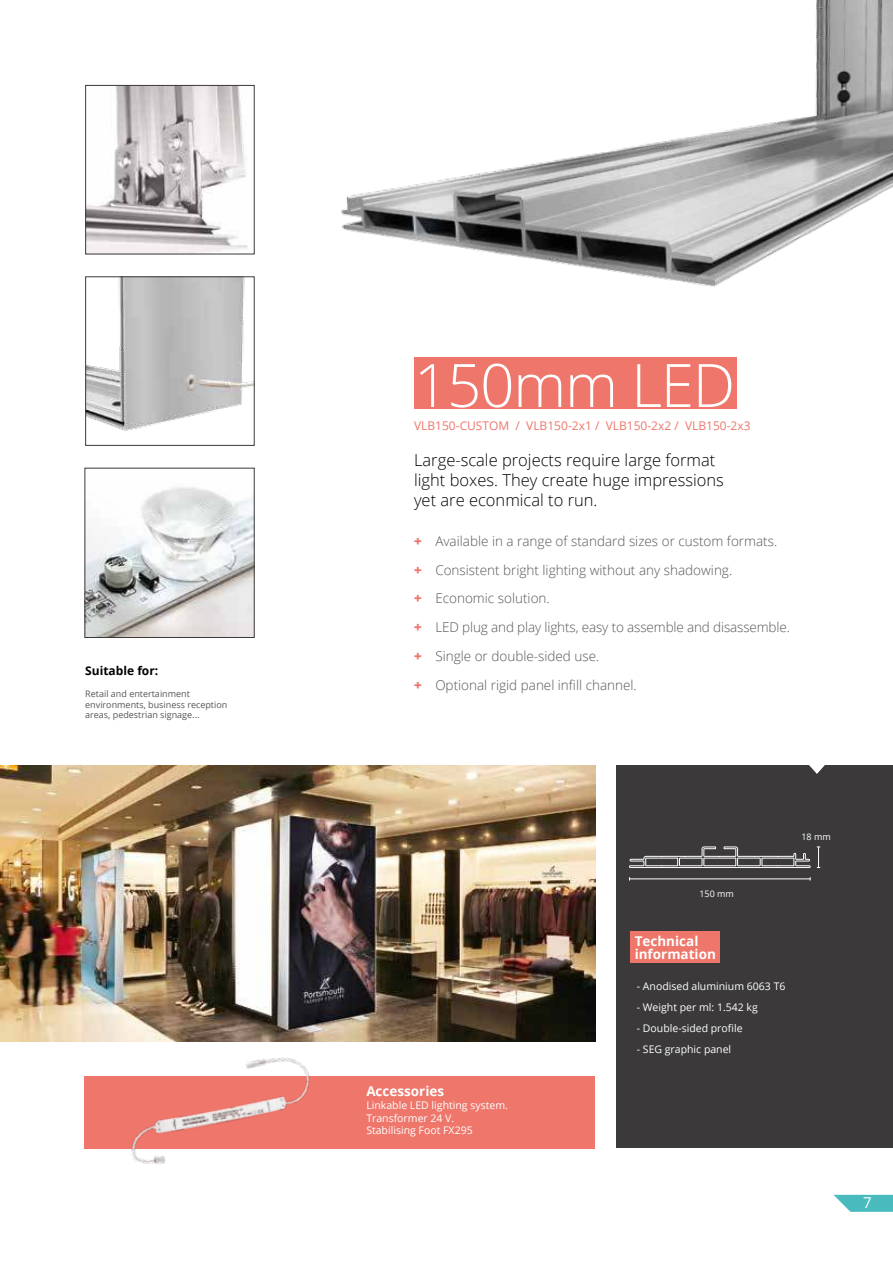
<style>
.page{position:relative;width:893px;height:1263px;background:#fff}
.page>*{position:absolute;margin:0;border:0;box-sizing:border-box;transform-origin:0 0}
.t1{font:300 60px "Open Sans";letter-spacing:-.02em;color:#fff}
.t2{font:300 16.5px/19.8px "Open Sans";color:#000}
.t3{font:15px "Open Sans";color:#fff}
.t4{font:300 13.5px/29px "Open Sans";color:#575656}
.t5{font:700 13.5px/13.5px "Open Sans";color:#fff}
.t6{font:12px "Open Sans";color:#ee766b}
.t7{font:700 12px "Open Sans";color:#000}
.t8{font:10.5px/12.6px "Open Sans";color:#fff}
.t9{font:9px/10.8px "Open Sans";color:#575656}
.t10{font:9px "Open Sans";color:#fff}
.s1{font-weight:800;color:#ee766b}
</style>
<div class="page">
<svg style="left:833px;top:1195px;width:60px;height:17px"></svg>
<div style="left:616px;top:765px;width:277px;height:383px;background:#3b3939"></div>
<div style="left:84px;top:1076px;width:511px;height:72px;background:#ee766b"></div>
<div style="left:630px;top:931px;width:90px;height:32px;background:#ee766b"></div>
<div style="left:414px;top:357px;width:322px;height:52px;background:#ee766b"></div>
<svg style="left:809px;top:765px;width:16px;height:9px"></svg>
<img style="left:87px;top:87px;width:161px;height:165px">
<div style="left:85px;top:85px;width:170px;height:169px;border:1px solid #3b3939"></div>
<img style="left:87px;top:278px;width:166px;height:153px">
<div style="left:85px;top:276px;width:170px;height:170px;border:1px solid #3b3939"></div>
<img style="left:0;top:765px;width:595px;height:277px">
<img style="left:87px;top:487px;width:166px;height:149px">
<div style="left:85px;top:468px;width:170px;height:170px;border:1px solid #3b3939"></div>
<img style="left:341px;top:0;width:552px;height:287px">
<hr style="left:629px;top:878px;width:181px;height:1px;background:#fff">
<svg style="left:817px;top:846px;width:3px;height:22px"></svg>
<svg style="left:629px;top:846px;width:182px;height:22px"></svg>
<img style="left:111px;top:1038px;width:217px;height:127px">
<p class="t7" style="left:85px;top:662px;width:75px">Suitable for:</p>
<p class="t9" style="left:85px;top:689px;width:144px">Retail and entertainment environments, business reception areas, pedestrian signage...</p>
<h1 class="t1" style="left:414px;top:361px;width:322px">150mm LED</h1>
<p class="t6" style="left:414px;top:420px;width:338px">VLB150-CUSTOM / VLB150-2x1 / VLB150-2x2 / VLB150-2x3</p>
<p class="t2" style="left:414px;top:450px;width:311px">Large-scale projects require large format light boxes. They create huge impressions yet are econmical to run.</p>
<p class="t4" style="left:414px;top:527px;width:377px"><span class="s1">+</span> Available in a range of standard sizes or custom formats.<br><span class="s1">+</span> Consistent bright lighting without any shadowing.<br><span class="s1">+</span> Economic solution.<br><span class="s1">+</span> LED plug and play lights, easy to assemble and disassemble. <span class="s1">+</span> Single or double-sided use.<br><span class="s1">+</span> Optional rigid panel infill channel.</p>
<p class="t5" style="left:366px;top:1084px;width:79px">Accessories</p>
<p class="t8" style="left:366px;top:1100px;width:143px">Linkable LED lighting system.<br>Transformer 24 V.<br>Stabilising Foot FX295</p>
<p class="t10" style="left:801px;top:833px;width:31px">18 mm</p>
<p class="t10" style="left:699px;top:890px;width:36px">150 mm</p>
<p class="t5" style="left:635px;top:934px;width:83px">Technical information</p>
<p class="t8" style="left:637px;top:981px;width:150px">- Anodised aluminium 6063 T6</p>
<p class="t8" style="left:637px;top:1002px;width:123px">- Weight per ml: 1.542 kg</p>
<p class="t8" style="left:637px;top:1022px;width:107px">- Double-sided profile</p>
<p class="t8" style="left:637px;top:1044px;width:96px">- SEG graphic panel</p>
<p class="t3" style="left:863px;top:1196px;width:10px">7</p>
</div>
